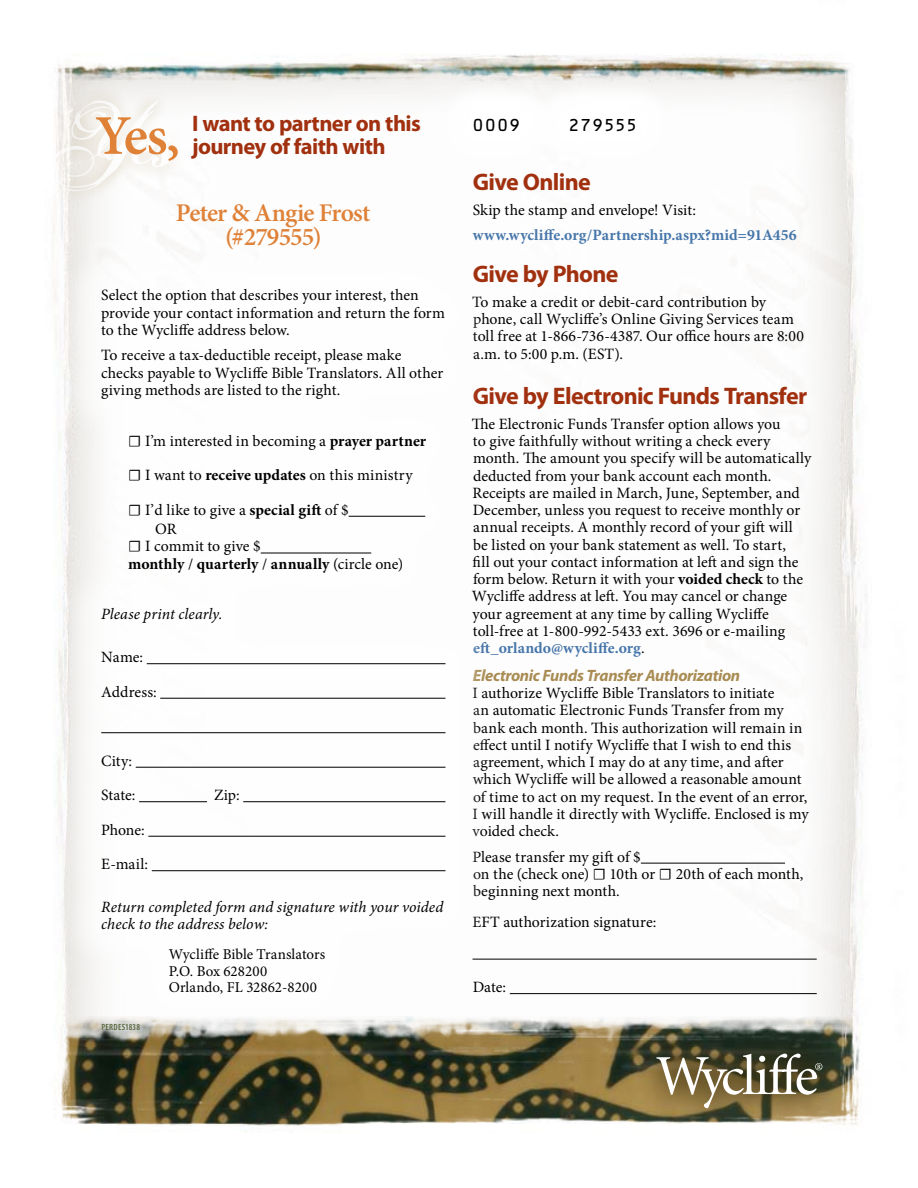
<style>
.page{position:relative;width:918px;height:1188px;background:#fff}
.page>*{position:absolute;margin:0;border:0;box-sizing:border-box;transform-origin:0 0}
.t1{font:600 56.1px "Minion Pro";color:#df8137}
.t2{font:600 25.5px/24px "Minion Pro";letter-spacing:-.035em;color:#df8137;text-align:center}
.t3{font:700 24px "Myriad Pro";letter-spacing:-.03em;color:#a1300f}
.t4{font:700 22.5px/22.5px "Myriad Pro";letter-spacing:-.03em;color:#a1300f}
.t5{font:italic 700 16.5px "Myriad Pro";letter-spacing:-.02em;color:#a88c53}
.t6{font:16.5px "OCRB Std";letter-spacing:-.01em;color:#000}
.t7{font:15.75px/17.2px "Minion Pro";color:#000}
.t8{font:italic 15.75px/17.2px "Minion Pro";letter-spacing:.005em;color:#000}
.t9{font:700 15.75px "Minion Pro";letter-spacing:.005em;color:#4676aa}
.t10{font:15px/16.5px "Minion Pro";letter-spacing:.005em;color:#000}
.t11{font:600 condensed 9px "Myriad Pro";letter-spacing:.03em;color:#56643a}
.s1{font-family:"Selfish";font-weight:400;font-size:101.25px;color:#fff}
.s2{font-weight:700}
.s3{font-weight:700;color:#4676aa}
</style>
<div class="page">
<img style="left:53px;top:99px;width:814px;height:914px">
<img style="left:54px;top:54px;width:796px;height:45px">
<img style="left:54px;top:1013px;width:808px;height:120px">
<svg style="left:53px;top:86px;width:136px;height:120px;fill:#f8f6f4"></svg>
<div style="left:629px;top:1026px;width:221px;height:110px;background:#3a3010;opacity:.75"></div>
<svg style="left:656px;top:1054px;width:166px;height:54px"></svg>
<div style="left:71px;top:92px;width:131px;height:93px;background:#fff;opacity:.63"></div>
<div style="left:434px;top:79px;width:241px;height:91px;background:#fff"></div>
<hr style="left:641px;top:863px;width:144px;height:1px;background:#000">
<hr style="left:472px;top:959px;width:345px;height:1px;background:#000">
<hr style="left:510px;top:993px;width:307px;height:1px;background:#000">
<div style="left:56px;top:244px;width:434px;height:794px;background:#fff"></div>
<hr style="left:349px;top:516px;width:76px;height:1px;background:#000">
<hr style="left:261px;top:553px;width:110px;height:1px;background:#000">
<hr style="left:147px;top:663px;width:298px;height:1px;background:#000">
<hr style="left:160px;top:698px;width:285px;height:1px;background:#000">
<hr style="left:101px;top:732px;width:345px;height:1px;background:#000">
<hr style="left:136px;top:767px;width:309px;height:1px;background:#000">
<hr style="left:139px;top:801px;width:68px;height:1px;background:#000">
<hr style="left:243px;top:801px;width:203px;height:1px;background:#000">
<hr style="left:148px;top:836px;width:297px;height:1px;background:#000">
<hr style="left:152px;top:870px;width:294px;height:1px;background:#000">
<h1 class="t1" style="left:44px;top:97px;width:138px"><span class="s1">Yes</span>Yes,</h1>
<h3 class="t4" style="left:192px;top:112px;width:230px">I want to partner on this journey of faith with</h3>
<h2 class="t2" style="left:176px;top:201px;width:196px">Peter &amp; Angie Frost (#279555)</h2>
<p class="t7" style="left:101px;top:287px;width:345px">Select the option that describes your interest, then provide your contact information and return the form to the Wycliffe address below.</p>
<p class="t7" style="left:101px;top:347px;width:344px">To receive a tax-deductible receipt, please make checks payable to Wycliffe Bible Translators. All other giving methods are listed to the right.</p>
<p class="t7" style="left:128px;top:423px;width:300px;line-height:34.5px">☐ I’m interested in becoming a <span class="s2">prayer partner </span>☐ I want to <span class="s2">receive updates</span> on this ministry ☐ I’d like to give a <span class="s2">special gift</span> of $</p>
<p class="t7" style="left:128px;top:521px;width:276px;text-indent:27px">OR<br>☐ I commit to give $<br><span class="s2">monthly</span> / <span class="s2">quarterly</span> / <span class="s2">annually</span> (circle one)</p>
<p class="t8" style="left:101px;top:606px;width:123px">Please print clearly.</p>
<p class="t7" style="left:101px;top:640px;width:57px;line-height:34.5px">Name:<br>Address:</p>
<p class="t7" style="left:101px;top:743px;width:36px;line-height:34.5px">City:<br>State:</p>
<p class="t7" style="left:214px;top:786px;width:27px">Zip:</p>
<p class="t7" style="left:101px;top:812px;width:48px;line-height:34.5px">Phone:<br>E-mail:</p>
<p class="t8" style="left:101px;top:898px;width:344px">Return completed form and signature with your voided check to the address below:</p>
<p class="t10" style="left:169px;top:946px;width:158px">Wycliffe Bible Translators<br>P.O. Box 628200<br>Orlando, FL 32862-8200</p>
<p class="t11" style="left:101px;top:1022px;width:40px">PERDES1838</p>
<p class="t6" style="left:472px;top:115px;width:50px">0009</p>
<p class="t6" style="left:568px;top:115px;width:71px">279555</p>
<h3 class="t3" style="left:473px;top:166px;width:120px">Give Online</h3>
<p class="t7" style="left:473px;top:201px;width:225px">Skip the stamp and envelope! Visit:</p>
<p class="t9" style="left:473px;top:224px;width:326px">www.wycliffe.org/Partnership.aspx?mid=91A456</p>
<h3 class="t3" style="left:473px;top:258px;width:147px">Give by Phone</h3>
<p class="t7" style="left:472px;top:293px;width:333px">To make a credit or debit-card contribution by phone, call Wycliffe’s Online Giving Services team toll free at 1-866-736-4387. Our office hours are 8:00 a.m. to 5:00 p.m. (EST).</p>
<h3 class="t3" style="left:473px;top:380px;width:336px">Give by Electronic Funds Transfer</h3>
<p class="t7" style="left:472px;top:415px;width:341px">The Electronic Funds Transfer option allows you<br>to give faithfully without writing a check every month. The amount you specify will be automatically deducted from your bank account each month.<br>Receipts are mailed in March, June, September, and December, unless you request to receive monthly or annual receipts. A monthly record of your gift will<br>be listed on your bank statement as well. To start,<br>fill out your contact information at left and sign the form below. Return it with your <span class="s2">voided check</span> to the Wycliffe address at left. You may cancel or change your agreement at any time by calling Wycliffe toll-free at 1-800-992-5433 ext. 3696 or e-mailing <span class="s3">eft_orlando@wycliffe.org</span>.</p>
<p class="t5" style="left:473px;top:665px;width:269px">Electronic Funds Transfer Authorization</p>
<p class="t7" style="left:473px;top:685px;width:338px">I authorize Wycliffe Bible Translators to initiate<br>an automatic Electronic Funds Transfer from my bank each month. This authorization will remain in effect until I notify Wycliffe that I wish to end this agreement, which I may do at any time, and after which Wycliffe will be allowed a reasonable amount of time to act on my request. In the event of an error, I will handle it directly with Wycliffe. Enclosed is my voided check.</p>
<p class="t7" style="left:473px;top:848px;width:332px">Please transfer my gift of $<br>on the (check one) ☐ 10th or ☐ 20th of each month, beginning next month.</p>
<p class="t7" style="left:473px;top:913px;width:185px">EFT authorization signature:</p>
<p class="t7" style="left:473px;top:978px;width:35px">Date:</p>
</div>
